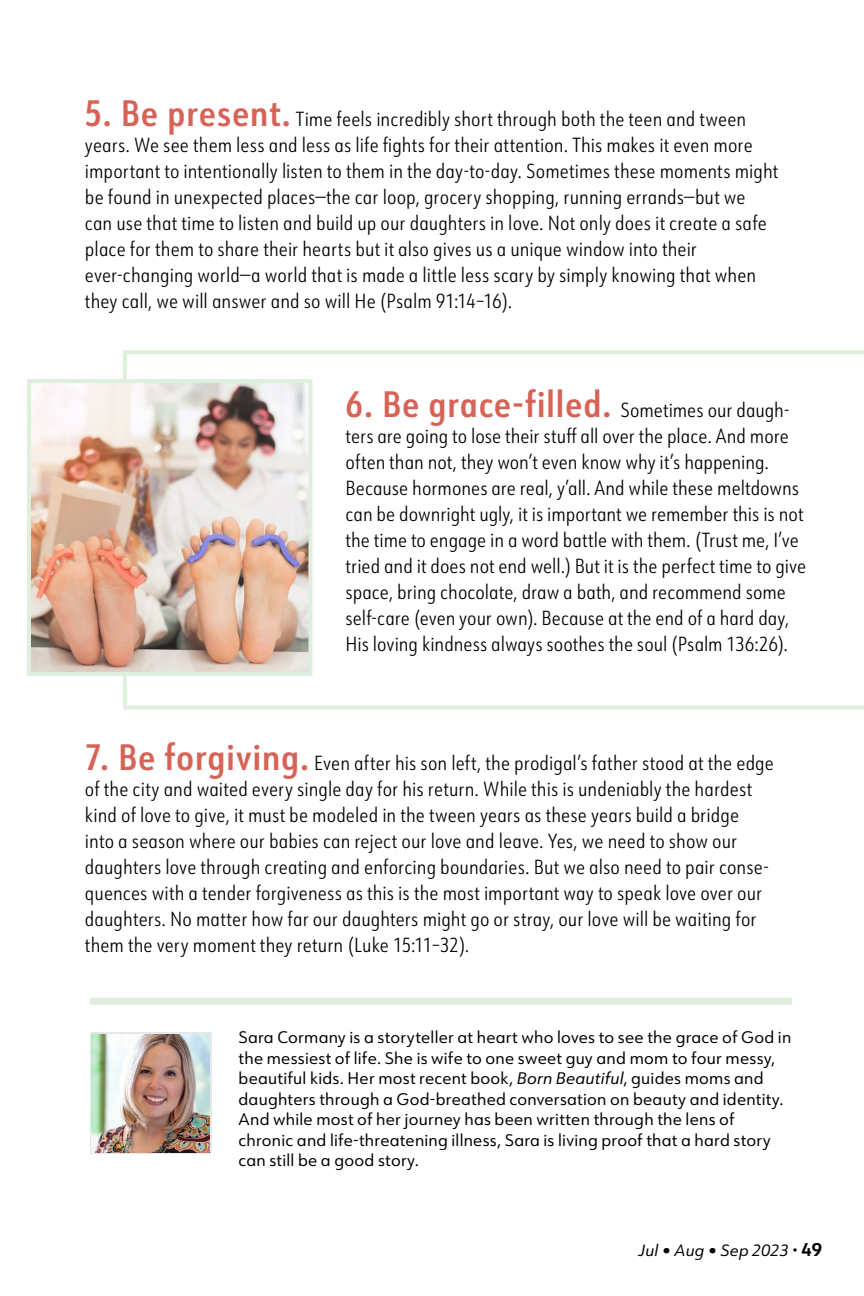
<style>
.page{position:relative;width:864px;height:1296px;background:#fff}
.page>*{position:absolute;margin:0;border:0;box-sizing:border-box;transform-origin:0 0}
.t1{font:300 20px/26px "URW Form Cond";letter-spacing:.005em;color:#000}
.t2{font:16.4px/20.6px "URW Form";letter-spacing:.015em;color:#000}
.t3{font:italic 16px "URW Form";letter-spacing:.01em;color:#000}
.s1{font-weight:600;font-size:36px;color:#d76256}
.s2{font-style:italic}
.s3{font-weight:700;font-style:normal;font-size:18px}
</style>
<div class="page">
<div style="left:90px;top:1033px;width:122px;height:121px;background:linear-gradient(to bottom,#e6e7e8,#e6e7e8)"></div>
<img style="left:92px;top:1034px;width:118px;height:118px">
<div style="left:90px;top:998px;width:702px;height:7px;background:#ded"></div>
<svg style="left:123px;top:350px;width:741px;height:359px"></svg>
<img style="left:32px;top:384px;width:275px;height:287px">
<div style="left:27px;top:379px;width:285px;height:297px;border:4px solid #deefde"></div>
<p class="t1" style="left:85px;top:105px;width:695px"><span class="s1">5. Be present.</span> Time feels incredibly short through both the teen and tween years. We see them less and less as life fights for their attention. This makes it even more important to intentionally listen to them in the day-to-day. Sometimes these moments might be found in unexpected places—the car loop, grocery shopping, running errands—but we<br>can use that time to listen and build up our daughters in love. Not only does it create a safe place for them to share their hearts but it also gives us a unique window into their ever-changing world—a world that is made a little less scary by simply knowing that when they call, we will answer and so will He (Psalm 91:14–16).</p>
<p class="t1" style="left:346px;top:396px;width:462px"><span class="s1">6. Be grace-filled.</span> Sometimes our daugh&shy;ters are going to lose their stuff all over the place. And more often than not, they won’t even know why it’s happening.<br>Because hormones are real, y’all. And while these meltdowns can be downright ugly, it is important we remember this is not the time to engage in a word battle with them. (Trust me, I’ve tried and it does not end well.) But it is the perfect time to give space, bring chocolate, draw a bath, and recommend some self-care (even your own). Because at the end of a hard day, His loving kindness always soothes the soul (Psalm 136:26).</p>
<p class="t1" style="left:85px;top:749px;width:691px"><span class="s1">7. Be forgiving.</span> Even after his son left, the prodigal’s father stood at the edge of the city and waited every single day for his return. While this is undeniably the hardest kind of love to give, it must be modeled in the tween years as these years build a bridge<br>into a season where our babies can reject our love and leave. Yes, we need to show our daughters love through creating and enforcing boundaries. But we also need to pair conse&shy;quences with a tender forgiveness as this is the most important way to speak love over our daughters. No matter how far our daughters might go or stray, our love will be waiting for them the very moment they return (Luke 15:11–32).</p>
<p class="t2" style="left:239px;top:1026px;width:554px">Sara Cormany is a storyteller at heart who loves to see the grace of God in the messiest of life. She is wife to one sweet guy and mom to four messy, beautiful kids. Her most recent book, <span class="s2">Born Beautiful</span>, guides moms and daughters through a God-breathed conversation on beauty and identity.<br>And while most of her journey has been written through the lens of chronic and life-threatening illness, Sara is living proof that a hard story can still be a good story.</p>
<p class="t3" style="left:638px;top:1239px;width:185px">Jul • Aug • Sep 2023 <span class="s3">∙ 49</span></p>
</div>
